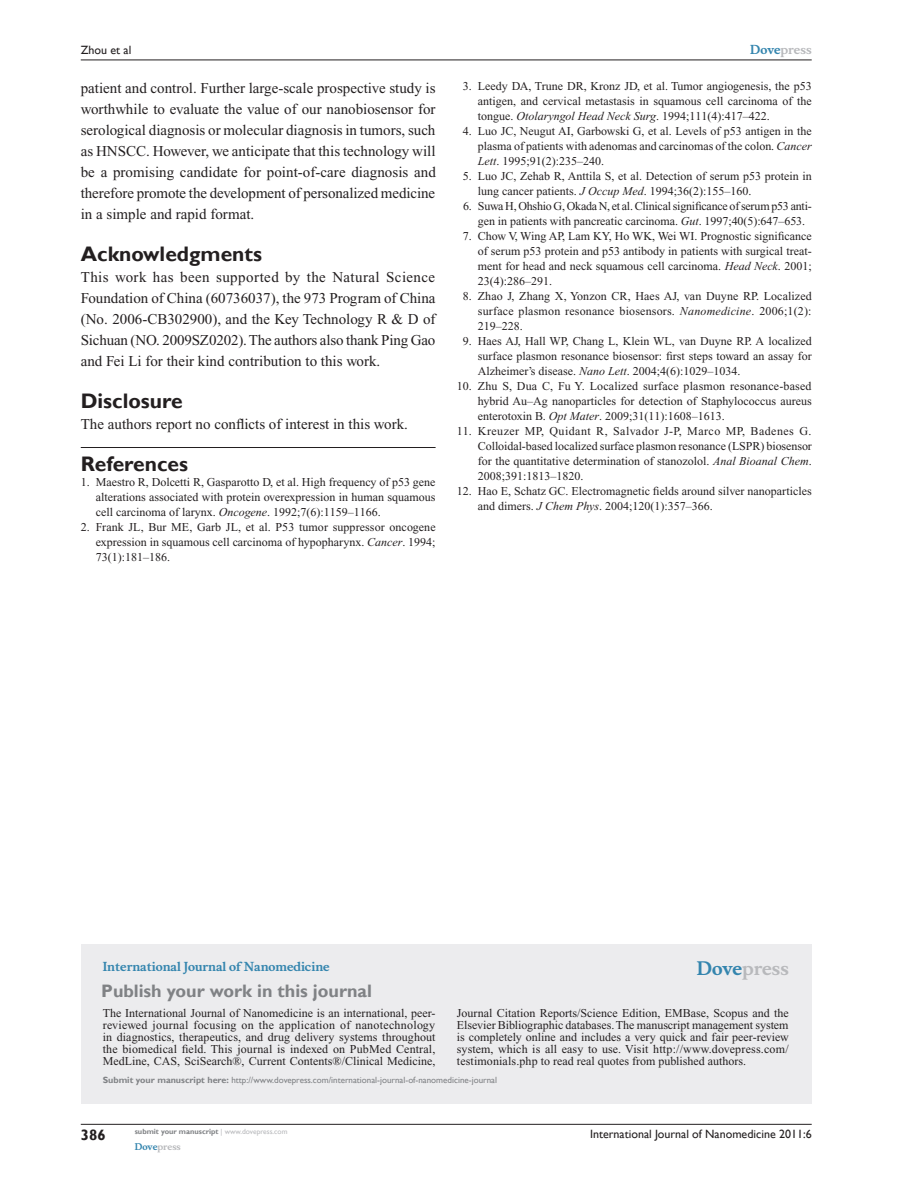
<style>
.page{position:relative;width:918px;height:1188px;background:#fff}
.page>*{position:absolute;margin:0;border:0;box-sizing:border-box;transform-origin:0 0}
.t1{font:700 21px "Gill Sans";color:#231f20}
.t2{font:700 18px "Gill Sans";color:#808285}
.t3{font:700 18px "Musee";color:#b8b9bc}
.t4{font:15px/21px "Times New Roman";color:#231f20;text-align:justify}
.t5{font:700 15px "Gill Sans";color:#231f20}
.t6{font:12px/15px "Times New Roman";color:#231f20;text-align:justify}
.t7{font:12px "Gill Sans";color:#231f20}
.t8{font:700 12px "Musee";color:#3485ae}
.t9{font:700 12px "Musee";color:#b8b9bc}
.t10{font:9px "Gill Sans";color:#808285}
.t11{font:700 9px "Musee";color:#b8b9bc}
.t12{font:700 7.5px "Gill Sans";color:#808285}
.s1{font-style:italic}
.s2{color:#3485ae}
.s3{font-weight:700}
.s4{font-weight:400;color:#b8b9bc}
</style>
<div class="page">
<div style="left:81px;top:944px;width:731px;height:159px;background:#ececee"></div>
<hr style="left:81px;top:1124px;width:731px;height:1px;background:#231f20">
<hr style="left:81px;top:60px;width:731px;height:1px;background:#231f20">
<hr style="left:81px;top:447px;width:355px;height:1px;background:#231f20">
<p class="t7" style="left:81px;top:43px;width:52px">Zhou et al</p>
<p class="t4" style="left:81px;top:77px;width:357px">patient and control. Further large-scale prospective study is worthwhile to evaluate the value of our nanobiosensor for serological diagnosis or molecular diagnosis in tumors, such as HNSCC. However, we anticipate that this technology will be a promising candidate for point-of-care diagnosis and therefore promote the development of personalized medicine in a simple and rapid format.</p>
<h1 class="t1" style="left:81px;top:241px;width:183px">Acknowledgments</h1>
<p class="t4" style="left:81px;top:266px;width:356px">This work has been supported by the Natural Science Foundation of China (60736037), the 973 Program of China (No. 2006-CB302900), and the Key Technology R &amp; D of Sichuan (NO. 2009SZ0202). The authors also thank Ping Gao and Fei Li for their kind contribution to this work.</p>
<h1 class="t1" style="left:81px;top:388px;width:103px">Disclosure</h1>
<p class="t4" style="left:81px;top:413px;width:329px">The authors report no conflicts of interest in this work.</p>
<h1 class="t1" style="left:81px;top:451px;width:109px">References</h1>
<p class="t6" style="left:96px;top:474px;width:341px;text-indent:-15px">1. Maestro R, Dolcetti R, Gasparotto D, et al. High frequency of p53 gene alterations associated with protein overexpression in human squamous cell carcinoma of larynx. <span class="s1">Oncogene</span>. 1992;7(6):1159–1166.</p>
<p class="t6" style="left:96px;top:519px;width:341px;text-indent:-15px">2. Frank JL, Bur ME, Garb JL, et al. P53 tumor suppressor oncogene expression in squamous cell carcinoma of hypopharynx. <span class="s1">Cancer</span>. 1994; 73(1):181–186.</p>
<p class="t9" style="left:750px;top:43px;width:63px"><span class="s2">Dove</span>press</p>
<p class="t6" style="left:478px;top:79px;width:335px;text-indent:-15px">3. Leedy DA, Trune DR, Kronz JD, et al. Tumor angiogenesis, the p53 antigen, and cervical metastasis in squamous cell carcinoma of the tongue. <span class="s1">Otolaryngol Head Neck Surg</span>. 1994;111(4):417–422.</p>
<p class="t6" style="left:478px;top:124px;width:335px;text-indent:-15px">4. Luo JC, Neugut AI, Garbowski G, et al. Levels of p53 antigen in the plasma of patients with adenomas and carcinomas of the colon. <span class="s1">Cancer Lett</span>. 1995;91(2):235–240.</p>
<p class="t6" style="left:478px;top:169px;width:335px;text-indent:-15px">5. Luo JC, Zehab R, Anttila S, et al. Detection of serum p53 protein in lung cancer patients. <span class="s1">J Occup Med</span>. 1994;36(2):155–160.</p>
<p class="t6" style="left:478px;top:199px;width:335px;text-indent:-15px">6. Suwa H, Ohshio G, Okada N, et al. Clinical significance of serum p53 anti&shy;gen in patients with pancreatic carcinoma. <span class="s1">Gut</span>. 1997;40(5):647–653.</p>
<p class="t6" style="left:478px;top:229px;width:335px;text-indent:-15px">7. Chow V, Wing AP, Lam KY, Ho WK, Wei WI. Prognostic significance of serum p53 protein and p53 antibody in patients with surgical treat&shy;ment for head and neck squamous cell carcinoma. <span class="s1">Head Neck</span>. 2001; 23(4):286–291.</p>
<p class="t6" style="left:478px;top:289px;width:335px;text-indent:-15px">8. Zhao J, Zhang X, Yonzon CR, Haes AJ, van Duyne RP. Localized surface plasmon resonance biosensors. <span class="s1">Nanomedicine</span>. 2006;1(2):<br>219–228.</p>
<p class="t6" style="left:478px;top:334px;width:335px;text-indent:-15px">9. Haes AJ, Hall WP, Chang L, Klein WL, van Duyne RP. A localized surface plasmon resonance biosensor: first steps toward an assay for Alzheimer’s disease. <span class="s1">Nano Lett</span>. 2004;4(6):1029–1034.</p>
<p class="t6" style="left:478px;top:379px;width:335px;text-indent:-21px">10. Zhu S, Dua C, Fu Y. Localized surface plasmon resonance-based hybrid Au–Ag nanoparticles for detection of Staphylococcus aureus enterotoxin B. <span class="s1">Opt Mater</span>. 2009;31(11):1608–1613.</p>
<p class="t6" style="left:478px;top:424px;width:336px;text-indent:-21px">11. Kreuzer MP, Quidant R, Salvador J-P, Marco MP, Badenes G.<br>Colloidal-based localized surface plasmon resonance (LSPR) biosensor for the quantitative determination of stanozolol. <span class="s1">Anal Bioanal Chem</span>.<br>2008;391:1813–1820.</p>
<p class="t6" style="left:478px;top:484px;width:335px;text-indent:-21px">12. Hao E, Schatz GC. Electromagnetic fields around silver nanoparticles and dimers. <span class="s1">J Chem Phys</span>. 2004;120(1):357–366.</p>
<p class="t8" style="left:103px;top:959px;width:228px">International Journal of Nanomedicine</p>
<h2 class="t2" style="left:101px;top:980px;width:272px">Publish your work in this journal</h2>
<h2 class="t3" style="left:697px;top:958px;width:94px"><span class="s2">Dove</span>press</h2>
<p class="t6" style="left:103px;top:1007px;width:334px;line-height:12px">The International Journal of Nanomedicine is an international, peer&shy;reviewed journal focusing on the application of nanotechnology in diagnostics, therapeutics, and drug delivery systems throughout the biomedical field. This journal is indexed on PubMed Central, MedLine, CAS, SciSearch®, Current Contents®/Clinical Medicine,</p>
<p class="t6" style="left:457px;top:1007px;width:333px;line-height:12px">Journal Citation Reports/Science Edition, EMBase, Scopus and the Elsevier Bibliographic databases. The manuscript management system is completely online and includes a very quick and fair peer-review system, which is all easy to use. Visit http://www.dovepress.com/ testimonials.php to read real quotes from published authors.</p>
<p class="t10" style="left:103px;top:1075px;width:396px"><span class="s3">Submit your manuscript here:</span> http://www.dovepress.com/international-journal-of-nanomedicine-journal</p>
<p class="t5" style="left:81px;top:1126px;width:26px">386</p>
<p class="t12" style="left:135px;top:1127px;width:154px">submit your manuscript <span class="s4">| www.dovepress.com</span></p>
<p class="t11" style="left:135px;top:1141px;width:48px"><span class="s2">Dove</span>press</p>
<p class="t7" style="left:590px;top:1127px;width:223px">International Journal of Nanomedicine 2011:6</p>
</div>
